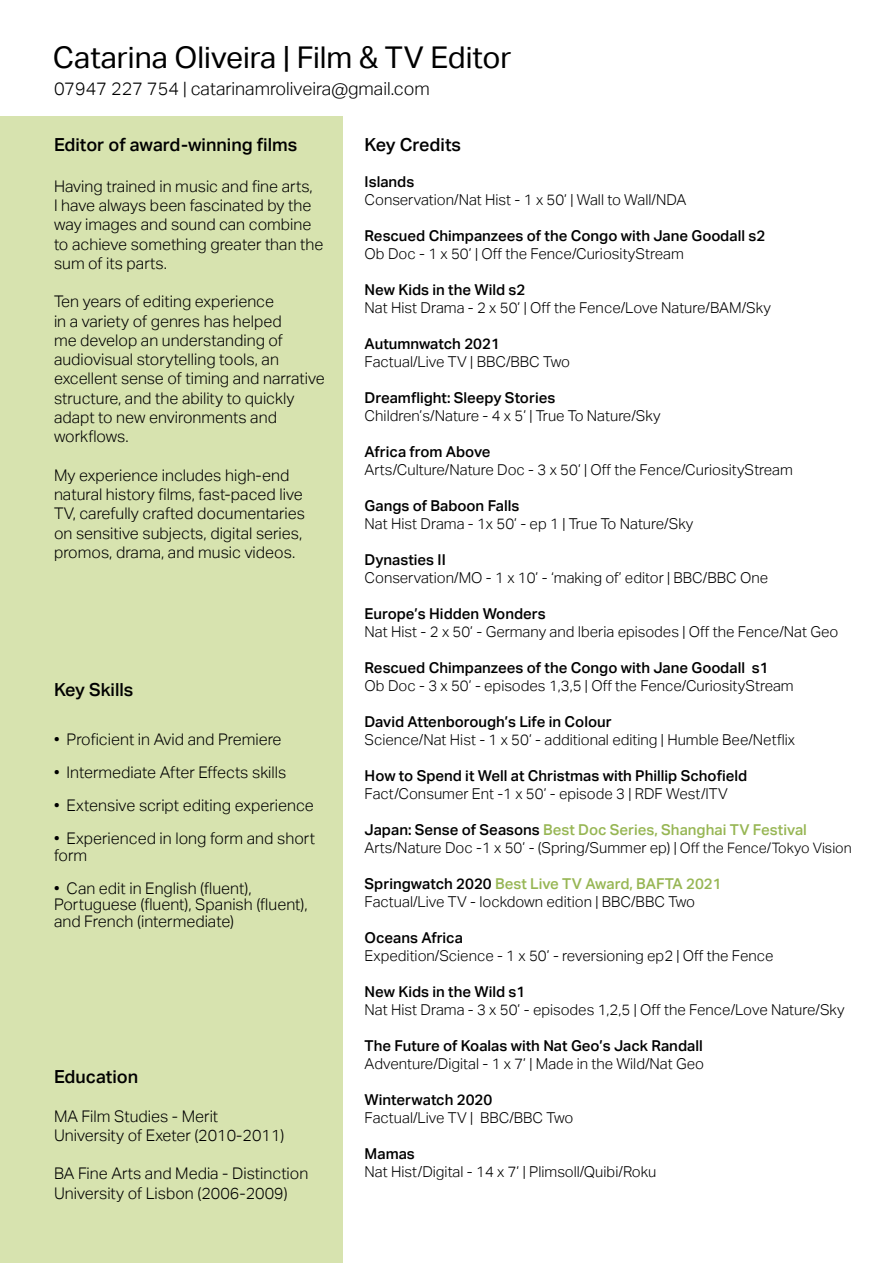
<style>
.page{position:relative;width:893px;height:1263px;background:#fff}
.page>*{position:absolute;margin:0;border:0;box-sizing:border-box;transform-origin:0 0}
.t1{font:30px "Aktiv Grotesk";color:#000}
.t2{font:500 18px "Aktiv Grotesk";color:#000}
.t3{font:300 18px "Aktiv Grotesk";color:#000}
.t4{font:300 16.05px/19.2px "Aktiv Grotesk";color:#000}
.t5{font:300 15px/18px "Aktiv Grotesk";color:#000}
.t6{font:500 15px "Aktiv Grotesk";color:#000}
.s1{font-weight:500}
.s2{font-weight:500;color:#97b654}
.s3{font-size:14.4px}
</style>
<div class="page">
<div style="left:0;top:117px;width:343px;height:1146px;background:#d7e3af"></div>
<h1 class="t1" style="left:53px;top:40px;width:460px">Catarina Oliveira | Film &amp; TV Editor</h1>
<p class="t3" style="left:54px;top:78px;width:377px">07947 227 754 | catarinamroliveira@gmail.com</p>
<p class="t2" style="left:54px;top:134px;width:245px">Editor of award-winning films</p>
<p class="t4" style="left:54px;top:177px;width:271px">Having trained in music and fine arts,<br>I have always been fascinated by the way images and sound can combine to achieve something greater than the sum of its parts.</p>
<p class="t4" style="left:54px;top:292px;width:272px">Ten years of editing experience<br>in a variety of genres has helped<br>me develop an understanding of audiovisual storytelling tools, an excellent sense of timing and narrative structure, and the ability to quickly adapt to new environments and workflows.</p>
<p class="t4" style="left:54px;top:466px;width:252px">My experience includes high-end natural history films, fast-paced live TV, carefully crafted documentaries on sensitive subjects, digital series, promos, drama, and music videos.</p>
<p class="t2" style="left:365px;top:134px;width:98px">Key Credits</p>
<p class="t6" style="left:365px;top:173px;width:51px">Islands</p>
<p class="t5" style="left:365px;top:191px;width:323px">Conservation/Nat Hist - 1 x 50’ | Wall to Wall/NDA</p>
<p class="t6" style="left:365px;top:227px;width:402px">Rescued Chimpanzees of the Congo with Jane Goodall s2</p>
<p class="t5" style="left:365px;top:245px;width:321px">Ob Doc - 1 x 50’ | Off the Fence/CuriosityStream</p>
<p class="t6" style="left:365px;top:281px;width:162px">New Kids in the Wild s2</p>
<p class="t5" style="left:365px;top:299px;width:408px">Nat Hist Drama - 2 x 50’ | Off the Fence/Love Nature/BAM/Sky</p>
<p class="t6" style="left:365px;top:335px;width:137px">Autumnwatch 2021</p>
<p class="t5" style="left:365px;top:353px;width:207px">Factual/Live TV | BBC/BBC Two</p>
<p class="t6" style="left:365px;top:389px;width:192px">Dreamflight: Sleepy Stories</p>
<p class="t5" style="left:365px;top:407px;width:297px">Children’s/Nature - 4 x 5’ | True To Nature/Sky</p>
<p class="t6" style="left:365px;top:443px;width:127px">Africa from Above</p>
<p class="t5" style="left:365px;top:461px;width:430px">Arts/Culture/Nature Doc - 3 x 50’ | Off the Fence/CuriosityStream</p>
<p class="t6" style="left:365px;top:497px;width:156px">Gangs of Baboon Falls</p>
<p class="t5" style="left:365px;top:515px;width:330px">Nat Hist Drama - 1x 50’ - ep 1 | True To Nature/Sky</p>
<p class="t6" style="left:365px;top:551px;width:83px">Dynasties II</p>
<p class="t5" style="left:365px;top:569px;width:405px">Conservation/MO - 1 x 10’ - ‘making of’ editor | BBC/BBC One</p>
<p class="t6" style="left:365px;top:605px;width:183px">Europe’s Hidden Wonders</p>
<p class="t5" style="left:365px;top:623px;width:475px">Nat Hist - 2 x 50’ - Germany and Iberia episodes | Off the Fence/Nat Geo</p>
<p class="t6" style="left:365px;top:659px;width:405px">Rescued Chimpanzees of the Congo with Jane Goodall s1</p>
<p class="t5" style="left:365px;top:677px;width:431px">Ob Doc - 3 x 50’ - episodes 1,3,5 | Off the Fence/CuriosityStream</p>
<p class="t6" style="left:365px;top:713px;width:249px">David Attenborough’s Life in Colour</p>
<p class="t5" style="left:365px;top:731px;width:432px">Science/Nat Hist - 1 x 50’ - additional editing | Humble Bee/Netflix</p>
<p class="t6" style="left:365px;top:767px;width:384px">How to Spend it Well at Christmas with Phillip Schofield</p>
<p class="t5" style="left:365px;top:785px;width:365px">Fact/Consumer Ent -1 x 50’ - episode 3 | RDF West/ITV</p>
<p class="t5" style="left:365px;top:821px;width:489px"><span class="s1">Japan: Sense of Seasons</span> <span class="s2">Best Doc Series, Shanghai TV Festival<br></span>Arts/Nature Doc -1 x 50’ - (Spring/Summer ep) | <span class="s3">Off the Fence/Tokyo Vision</span></p>
<p class="t5" style="left:365px;top:875px;width:358px"><span class="s1">Springwatch 2020</span> <span class="s2">Best Live TV Award, BAFTA 2021<br></span>Factual/Live TV - lockdown edition | BBC/BBC Two</p>
<p class="t6" style="left:365px;top:929px;width:100px">Oceans Africa</p>
<p class="t5" style="left:365px;top:947px;width:410px">Expedition/Science - 1 x 50’ - reversioning ep2 | Off the Fence</p>
<p class="t6" style="left:365px;top:983px;width:162px">New Kids in the Wild s1</p>
<p class="t5" style="left:365px;top:1001px;width:481px">Nat Hist Drama - 3 x 50’ - episodes 1,2,5 | Off the Fence/Love Nature/Sky</p>
<p class="t6" style="left:365px;top:1037px;width:340px">The Future of Koalas with Nat Geo’s Jack Randall</p>
<p class="t5" style="left:365px;top:1055px;width:341px">Adventure/Digital - 1 x 7’ | Made in the Wild/Nat Geo</p>
<p class="t6" style="left:365px;top:1091px;width:129px">Winterwatch 2020</p>
<p class="t5" style="left:365px;top:1109px;width:210px">Factual/Live TV | BBC/BBC Two</p>
<p class="t6" style="left:365px;top:1145px;width:52px">Mamas</p>
<p class="t5" style="left:365px;top:1163px;width:293px">Nat Hist/Digital - 14 x 7’ | Plimsoll/Quibi/Roku</p>
<p class="t2" style="left:54px;top:679px;width:81px">Key Skills</p>
<p class="t4" style="left:54px;top:730px;width:229px">• Proficient in Avid and Premiere</p>
<p class="t4" style="left:54px;top:763px;width:234px">• Intermediate After Effects skills</p>
<p class="t4" style="left:54px;top:796px;width:261px">• Extensive script editing experience</p>
<p class="t4" style="left:54px;top:830px;width:262px;line-height:16.5px">• Experienced in long form and short form</p>
<p class="t4" style="left:54px;top:880px;width:255px;line-height:16.5px">• Can edit in English (fluent),<br>Portuguese (fluent), Spanish (fluent), and French (intermediate)</p>
<p class="t2" style="left:54px;top:1066px;width:86px">Education</p>
<p class="t4" style="left:54px;top:1106px;width:232px">MA Film Studies - Merit<br>University of Exeter (2010-2011)</p>
<p class="t4" style="left:54px;top:1164px;width:256px">BA Fine Arts and Media - Distinction<br>University of Lisbon (2006-2009)</p>
</div>
